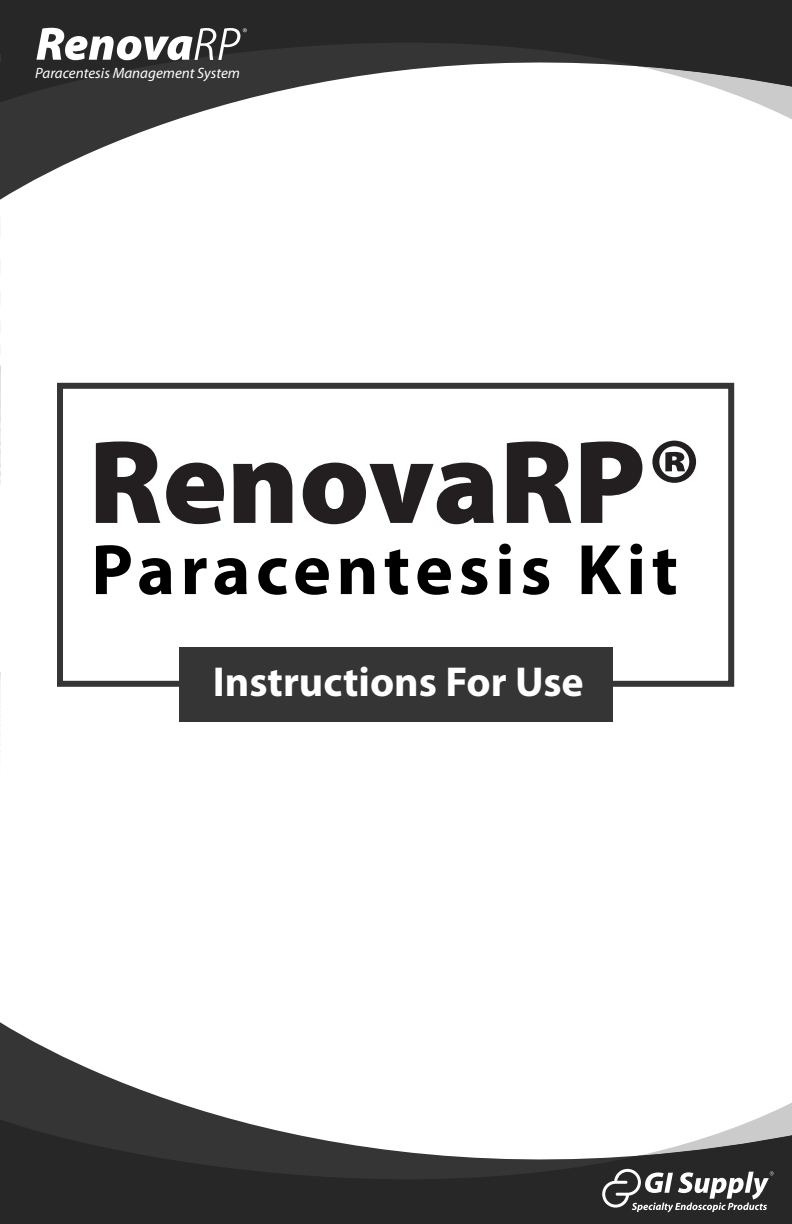
<style>
.page{position:relative;width:792px;height:1224px;background:#fff}
.page>*{position:absolute;margin:0;border:0;box-sizing:border-box;transform-origin:0 0}
.t1{font:900 120px "Myriad Pro";color:#231f20}
.t2{font:700 72px "Myriad Pro";letter-spacing:.075em;color:#000}
.t3{font:700 42px "Myriad Pro";color:#fff}
.t4{font:italic 15px "Myriad Pro";color:#fff}
</style>
<div class="page">
<img style="left:0;top:227px;width:1px;height:518px">
<div style="left:57px;top:383px;width:677px;height:304px;border:6px solid #353535"></div>
<div style="left:179px;top:648px;width:433px;height:74px;background:#353535"></div>
<svg style="left:0;top:103px;width:231px;height:97px"></svg>
<svg style="left:757px;top:103px;width:35px;height:16px"></svg>
<svg style="left:0;top:0;width:792px;height:103px;fill:#272727"></svg>
<svg style="left:0;top:1022px;width:231px;height:97px"></svg>
<svg style="left:756px;top:1102px;width:36px;height:17px"></svg>
<svg style="left:0;top:1119px;width:792px;height:105px;fill:#272727"></svg>
<svg style="left:36px;top:28px;width:211px;height:32px"></svg>
<svg style="left:602px;top:1169px;width:172px;height:43px"></svg>
<p class="t4" style="left:35px;top:65px;width:206px">Paracentesis Management System</p>
<h1 class="t1" style="left:88px;top:414px;width:616px">RenovaRP®</h1>
<h2 class="t2" style="left:91px;top:529px;width:588px">Paracentesis Kit</h2>
<h3 class="t3" style="left:213px;top:658px;width:372px">Instructions For Use</h3>
</div>
